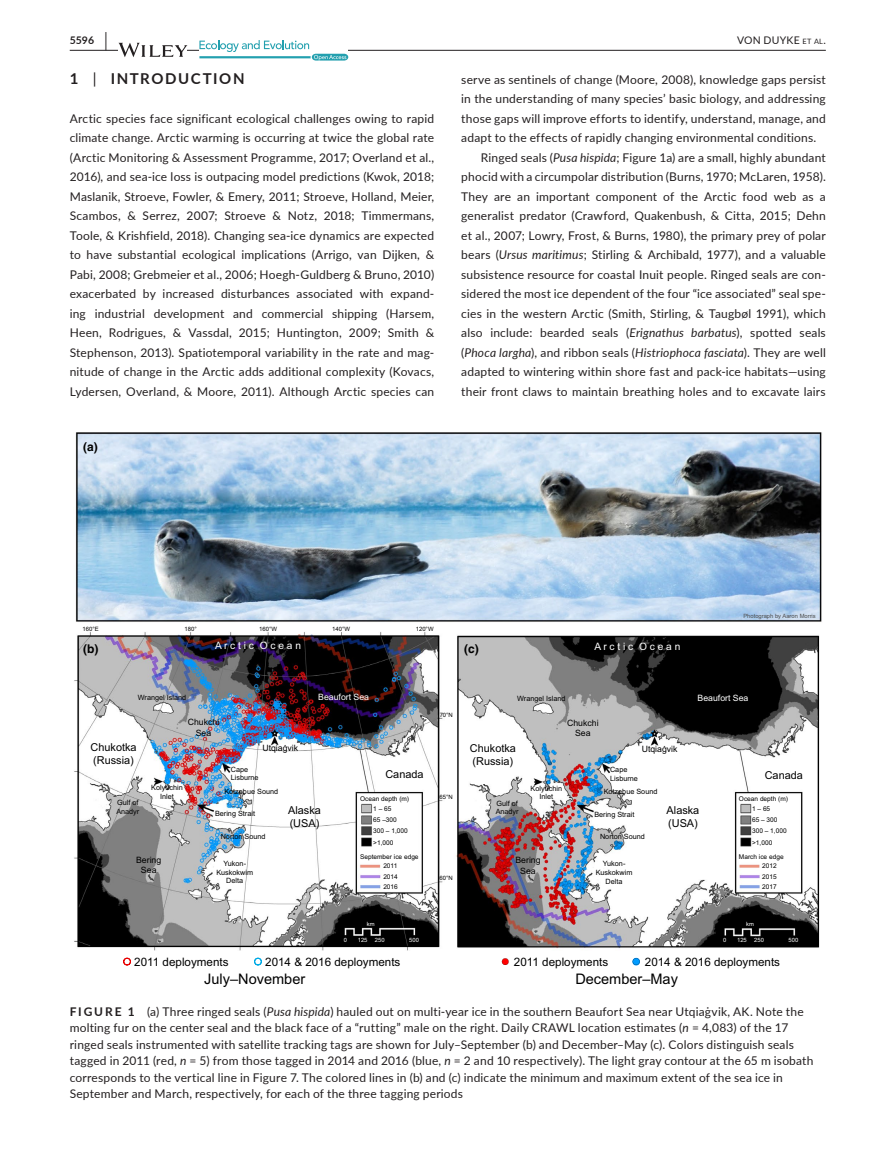
<style>
.page{position:relative;width:893px;height:1174px;background:#fff}
.page>*{position:absolute;margin:0;border:0;box-sizing:border-box;transform-origin:0 0}
.t1{font:700 15px "Lato";letter-spacing:.105em;color:#231f20}
.t2{font:14.55px "Arial";color:#000}
.t3{font:12px/19.5px "Lato";letter-spacing:.015em;color:#231f20;text-align:justify}
.t4{font:700 12px "Helvetica";color:#000}
.t5{font:11.7px "Arial";color:#000}
.t6{font:10.95px/13px "Arial";color:#000}
.t7{font:10.5px "Lato";letter-spacing:.02em;color:#231f20}
.t8{font:700 10.5px "Lato";color:#231f20}
.t9{font:10.2px "Arial";color:#fff}
.t10{font:8.7px/10.5px "Arial";color:#000;text-align:center}
.t11{font:8.7px "Arial";color:#fff}
.t12{font:7.2px/8.7px "Arial";color:#000}
.t13{font:6.6px/11.4px "Arial";color:#000}
.t14{font:6px "Arial";color:#000}
.t15{font:5.85px "Arial";color:#fff}
.t16{font:5.85px "Arial";color:#4c4c4c}
.s1{font-size:19.5px}
.s2{font-size:7.35px}
.s3{font-weight:400}
.s4{font-style:italic}
.s5{font-weight:700}
</style>
<div class="page">
<hr style="left:70px;top:50px;width:756px;height:1px;background:#231f20">
<svg style="left:119px;top:43px;width:68px;height:14px"></svg>
<svg style="left:199px;top:40px;width:149px;height:21px"></svg>
<img style="left:74px;top:433px;width:748px;height:517px">
<svg style="left:254px;top:957px;width:8px;height:8px"></svg>
<svg style="left:123px;top:957px;width:8px;height:8px"></svg>
<svg style="left:502px;top:958px;width:7px;height:7px"></svg>
<svg style="left:632px;top:957px;width:8px;height:9px"></svg>
<p class="t8" style="left:70px;top:33px;width:39px">5596 <span class="s1">|</span></p>
<p class="t7" style="left:737px;top:33px;width:90px">VON DUYKE <span class="s2">et al</span>.</p>
<p class="t1" style="left:70px;top:67px;width:176px">1 <span class="s3">|</span> INTRODUCTION</p>
<p class="t3" style="left:70px;top:108px;width:366px">Arctic species face significant ecological challenges owing to rapid climate change. Arctic warming is occurring at twice the global rate (Arctic Monitoring &amp; Assessment Programme, 2017; Overland et al., 2016), and sea-ice loss is outpacing model predictions (Kwok, 2018; Maslanik, Stroeve, Fowler, &amp; Emery, 2011; Stroeve, Holland, Meier, Scambos, &amp; Serrez, 2007; Stroeve &amp; Notz, 2018; Timmermans, Toole, &amp; Krishfield, 2018). Changing sea-ice dynamics are expected to have substantial ecological implications (Arrigo, van Dijken, &amp; Pabi, 2008; Grebmeier et al., 2006; Hoegh-Guldberg &amp; Bruno, 2010) exacerbated by increased disturbances associated with expand&shy;ing industrial development and commercial shipping (Harsem, Heen, Rodrigues, &amp; Vassdal, 2015; Huntington, 2009; Smith &amp; Stephenson, 2013). Spatiotemporal variability in the rate and mag&shy;nitude of change in the Arctic adds additional complexity (Kovacs, Lydersen, Overland, &amp; Moore, 2011). Although Arctic species can</p>
<p class="t3" style="left:461px;top:69px;width:366px">serve as sentinels of change (Moore, 2008), knowledge gaps persist</p>
<p class="t3" style="left:461px;top:89px;width:366px">in the understanding of many species’ basic biology, and addressing</p>
<p class="t3" style="left:461px;top:108px;width:366px">those gaps will improve efforts to identify, understand, manage, and</p>
<p class="t3" style="left:461px;top:128px;width:356px">adapt to the effects of rapidly changing environmental conditions.</p>
<p class="t3" style="left:481px;top:147px;width:347px">Ringed seals (<span class="s4">Pusa hispida</span>; Figure 1a) are a small, highly abundant</p>
<p class="t3" style="left:461px;top:167px;width:366px">phocid with a circumpolar distribution (Burns, 1970; McLaren, 1958).</p>
<p class="t3" style="left:461px;top:186px;width:366px">They are an important component of the Arctic food web as a</p>
<p class="t3" style="left:461px;top:206px;width:366px">generalist predator (Crawford, Quakenbush, &amp; Citta, 2015; Dehn</p>
<p class="t3" style="left:461px;top:225px;width:366px">et al., 2007; Lowry, Frost, &amp; Burns, 1980), the primary prey of polar</p>
<p class="t3" style="left:461px;top:245px;width:366px">bears (<span class="s4">Ursus maritimus</span>; Stirling &amp; Archibald, 1977), and a valuable</p>
<p class="t3" style="left:461px;top:264px;width:366px">subsistence resource for coastal Inuit people. Ringed seals are con-</p>
<p class="t3" style="left:461px;top:284px;width:366px">sidered the most ice dependent of the four “ice associated” seal spe-</p>
<p class="t3" style="left:461px;top:303px;width:366px">cies in the western Arctic (Smith, Stirling, &amp; Taugbøl 1991), which</p>
<p class="t3" style="left:461px;top:323px;width:366px">also include: bearded seals (<span class="s4">Erignathus barbatus</span>), spotted seals</p>
<p class="t3" style="left:461px;top:342px;width:366px">(<span class="s4">Phoca largha</span>), and ribbon seals (<span class="s4">Histriophoca fasciata</span>). They are well</p>
<p class="t3" style="left:461px;top:362px;width:366px">adapted to wintering within shore fast and pack-ice habitats—using</p>
<p class="t3" style="left:461px;top:381px;width:366px">their front claws to maintain breathing holes and to excavate lairs</p>
<p class="t4" style="left:83px;top:440px;width:16px">(a)</p>
<p class="t14" style="left:82px;top:625px;width:18px">160°E</p>
<p class="t14" style="left:185px;top:625px;width:14px">180°</p>
<p class="t14" style="left:259px;top:625px;width:19px">160°W</p>
<p class="t14" style="left:332px;top:625px;width:19px">140°W</p>
<p class="t14" style="left:416px;top:625px;width:19px">120°W</p>
<p class="t4" style="left:83px;top:641px;width:17px">(b)</p>
<p class="t9" style="left:215px;top:639px;width:87px">A r c t i c O c e a n</p>
<p class="t4" style="left:464px;top:641px;width:16px">(c)</p>
<p class="t9" style="left:594px;top:639px;width:87px">A r c t i c O c e a n</p>
<p class="t16" style="left:743px;top:612px;width:74px">Photograph by Aaron Morris</p>
<p class="t12" style="left:138px;top:693px;width:50px">Wrangel Island</p>
<p class="t11" style="left:318px;top:691px;width:52px">Beaufort Sea</p>
<p class="t12" style="left:517px;top:693px;width:50px">Wrangel Island</p>
<p class="t11" style="left:697px;top:692px;width:52px">Beaufort Sea</p>
<p class="t10" style="left:188px;top:717px;width:33px">Chukchi<br>Sea</p>
<p class="t14" style="left:440px;top:711px;width:15px">70°N</p>
<p class="t10" style="left:567px;top:717px;width:33px">Chukchi<br>Sea</p>
<p class="t6" style="left:91px;top:741px;width:48px">Chukotka (Russia)</p>
<p class="t12" style="left:116px;top:798px;width:25px">Gulf of<br>Anadyr</p>
<p class="t12" style="left:151px;top:783px;width:33px;text-align:center">Kolyuchin<br>Inlet</p>
<p class="t10" style="left:262px;top:743px;width:37px">Utqiaġvik</p>
<p class="t12" style="left:231px;top:764px;width:29px">Cape<br>Lisburne</p>
<p class="t12" style="left:224px;top:787px;width:55px">Kotzebue Sound</p>
<p class="t12" style="left:221px;top:832px;width:46px">Norton Sound</p>
<p class="t12" style="left:215px;top:809px;width:42px">Bering Strait</p>
<p class="t6" style="left:288px;top:803px;width:34px">Alaska (USA)</p>
<p class="t6" style="left:385px;top:768px;width:40px">Canada</p>
<p class="t13" style="left:360px;top:792px;width:51px">Ocean depth (m)</p>
<p class="t13" style="left:373px;top:802px;width:36px">1 – 65<br>65 –300<br>300 – 1,000 &gt;1,000</p>
<p class="t14" style="left:440px;top:792px;width:15px">65°N</p>
<p class="t6" style="left:470px;top:741px;width:48px">Chukotka (Russia)</p>
<p class="t12" style="left:496px;top:798px;width:25px">Gulf of<br>Anadyr</p>
<p class="t12" style="left:531px;top:784px;width:33px;text-align:center">Kolyuchin<br>Inlet</p>
<p class="t10" style="left:642px;top:743px;width:37px">Utqiaġvik</p>
<p class="t12" style="left:610px;top:765px;width:29px">Cape<br>Lisburne</p>
<p class="t12" style="left:604px;top:787px;width:55px">Kotzebue Sound</p>
<p class="t12" style="left:600px;top:832px;width:46px">Norton Sound</p>
<p class="t12" style="left:594px;top:809px;width:42px">Bering Strait</p>
<p class="t6" style="left:667px;top:803px;width:34px">Alaska (USA)</p>
<p class="t6" style="left:765px;top:768px;width:40px">Canada</p>
<p class="t13" style="left:739px;top:792px;width:51px">Ocean depth (m)</p>
<p class="t13" style="left:752px;top:802px;width:36px">1 – 65<br>65 – 300<br>300 – 1,000 &gt;1,000</p>
<p class="t10" style="left:136px;top:854px;width:27px">Bering<br>Sea</p>
<p class="t12" style="left:216px;top:859px;width:38px;text-align:center">Yukon-<br>Kuskokwim<br>Delta</p>
<p class="t13" style="left:360px;top:851px;width:60px;line-height:10.1px;text-align:center">September ice edge<br>2011<br>2014<br>2016</p>
<p class="t14" style="left:440px;top:874px;width:15px">60°N</p>
<p class="t10" style="left:515px;top:855px;width:27px">Bering<br>Sea</p>
<p class="t12" style="left:596px;top:859px;width:38px;text-align:center">Yukon-<br>Kuskokwim<br>Delta</p>
<p class="t13" style="left:762px;top:851px;width:23px;line-height:10.1px;text-indent:-23px">March ice edge<br>2012<br>2015<br>2017</p>
<p class="t15" style="left:367px;top:919px;width:9px">km</p>
<p class="t15" style="left:746px;top:920px;width:9px">km</p>
<p class="t15" style="left:344px;top:936px;width:5px">0</p>
<p class="t15" style="left:358px;top:936px;width:11px">125</p>
<p class="t15" style="left:375px;top:936px;width:11px">250</p>
<p class="t15" style="left:409px;top:936px;width:11px">500</p>
<p class="t15" style="left:723px;top:936px;width:5px">0</p>
<p class="t15" style="left:737px;top:936px;width:11px">125</p>
<p class="t15" style="left:754px;top:936px;width:11px">250</p>
<p class="t15" style="left:789px;top:936px;width:11px">500</p>
<p class="t5" style="left:134px;top:954px;width:96px">2011 deployments</p>
<p class="t5" style="left:265px;top:954px;width:137px">2014 &amp; 2016 deployments</p>
<p class="t2" style="left:204px;top:969px;width:103px">July–November</p>
<p class="t5" style="left:514px;top:954px;width:96px">2011 deployments</p>
<p class="t5" style="left:645px;top:954px;width:137px">2014 &amp; 2016 deployments</p>
<p class="t2" style="left:575px;top:969px;width:104px">December–May</p>
<p class="t3" style="left:70px;top:1002px;width:745px;line-height:16.5px;text-align:left"><span class="s5">FIGURE 1</span> (a) Three ringed seals (<span class="s4">Pusa hispida</span>) hauled out on multi-year ice in the southern Beaufort Sea near Utqiaġvik, AK. Note the molting fur on the center seal and the black face of a “rutting” male on the right. Daily CRAWL location estimates (<span class="s4">n</span> = 4,083) of the 17 ringed seals instrumented with satellite tracking tags are shown for July–September (b) and December–May (c). Colors distinguish seals tagged in 2011 (red, <span class="s4">n</span> = 5) from those tagged in 2014 and 2016 (blue, <span class="s4">n</span> = 2 and 10 respectively). The light gray contour at the 65 m isobath corresponds to the vertical line in Figure 7. The colored lines in (b) and (c) indicate the minimum and maximum extent of the sea ice in September and March, respectively, for each of the three tagging periods</p>
</div>
